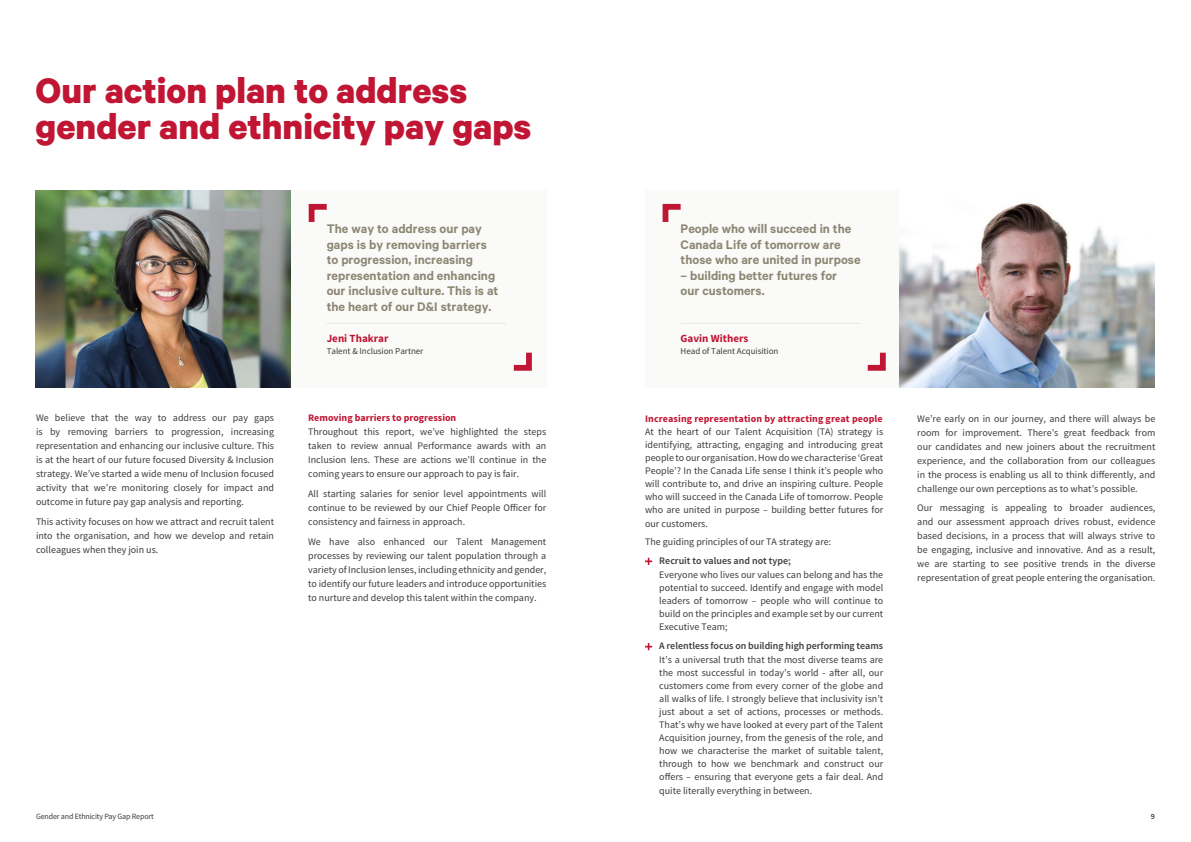
<style>
.page{position:relative;width:1191px;height:842px;background:#fff}
.page>*{position:absolute;margin:0;border:0;box-sizing:border-box;transform-origin:0 0}
.t1{font:700 40px/36px "Calibre";color:#c01634}
.t2{font:600 14px/15.5px "Calibre";color:#8c8772}
.t3{font:700 11px "Source Sans Pro";color:#c01634}
.t4{font:10px/14px "Source Sans Pro";color:#3c3c3b;text-align:justify}
.t5{font:700 10px "Source Sans Pro";letter-spacing:.01em;color:#c01634}
.t6{font:600 10px "Source Sans Pro";color:#3c3c3b}
.t7{font:9px "Source Sans Pro";letter-spacing:-.005em;color:#3c3c3b}
.t8{font:8px "Source Sans Pro";letter-spacing:-.02em;color:#3c3c3b}
.t9{font:600 8px "Source Sans Pro";color:#3c3c3b}
</style>
<div class="page">
<img style="left:36px;top:190px;width:255px;height:198px">
<div style="left:291px;top:191px;width:255px;height:197px;background:#fafaf9"></div>
<div style="left:645px;top:191px;width:254px;height:197px;background:#fafaf9"></div>
<svg style="left:308px;top:203px;width:19px;height:19px"></svg>
<svg style="left:662px;top:203px;width:19px;height:19px"></svg>
<hr style="left:327px;top:323px;width:179px;height:1px;background:#e6e6e6">
<hr style="left:680px;top:323px;width:180px;height:1px;background:#e6e6e6">
<svg style="left:513px;top:352px;width:19px;height:19px"></svg>
<svg style="left:867px;top:352px;width:19px;height:19px"></svg>
<img style="left:899px;top:203px;width:256px;height:185px">
<svg style="left:645px;top:643px;width:7px;height:7px"></svg>
<svg style="left:645px;top:558px;width:7px;height:7px"></svg>
<h1 class="t1" style="left:36px;top:72px;width:497px">Our action plan to address gender and ethnicity pay gaps</h1>
<h2 class="t2" style="left:327px;top:220px;width:173px">The way to address our pay gaps is by removing barriers to progression, increasing representation and enhancing our inclusive culture. This is at the heart of our D&amp;I strategy.</h2>
<h2 class="t2" style="left:680px;top:220px;width:181px">People who will succeed in the<br>Canada Life of tomorrow are those who are united in purpose</h2>
<h2 class="t2" style="left:680px;top:267px;width:158px">– building better futures for our customers.</h2>
<p class="t4" style="left:36px;top:411px;width:240px">We believe that the way to address our pay gaps is by removing barriers to progression, increasing representation and enhancing our inclusive culture. This is at the heart of our future focused Diversity &amp; Inclusion strategy. We’ve started a wide menu of Inclusion focused activity that we’re monitoring closely for impact and outcome in future pay gap analysis and reporting.</p>
<p class="t4" style="left:36px;top:515px;width:240px">This activity focuses on how we attract and recruit talent into the organisation, and how we develop and retain colleagues when they join us.</p>
<p class="t3" style="left:327px;top:331px;width:63px">Jeni Thakrar</p>
<p class="t7" style="left:327px;top:346px;width:98px">Talent &amp; Inclusion Partner</p>
<p class="t5" style="left:308px;top:412px;width:150px">Removing barriers to progression</p>
<p class="t4" style="left:308px;top:425px;width:240px">Throughout this report, we’ve highlighted the steps taken to review annual Performance awards with an Inclusion lens. These are actions we’ll continue in the coming years to ensure our approach to pay is fair.</p>
<p class="t4" style="left:308px;top:487px;width:240px">All starting salaries for senior level appointments will continue to be reviewed by our Chief People Officer for consistency and fairness in approach.</p>
<p class="t4" style="left:308px;top:535px;width:240px">We have also enhanced our Talent Management processes by reviewing our talent population through a variety of Inclusion lenses, including ethnicity and gender, to identify our future leaders and introduce opportunities to nurture and develop this talent within the company.</p>
<p class="t3" style="left:680px;top:331px;width:69px">Gavin Withers</p>
<p class="t7" style="left:680px;top:346px;width:99px">Head of Talent Acquisition</p>
<p class="t5" style="left:645px;top:412px;width:239px">Increasing representation by attracting great people</p>
<p class="t4" style="left:645px;top:425px;width:240px;line-height:13px">At the heart of our Talent Acquisition (TA) strategy is identifying, attracting, engaging and introducing great people to our organisation. How do we characterise ‘Great People’? In the Canada Life sense I think it’s people who will contribute to, and drive an inspiring culture. People who will succeed in the Canada Life of tomorrow. People who are united in purpose – building better futures for</p>
<p class="t4" style="left:645px;top:515px;width:188px;line-height:18.2px">our customers.<br>The guiding principles of our TA strategy are:</p>
<p class="t6" style="left:659px;top:554px;width:133px">Recruit to values and not type;</p>
<p class="t4" style="left:659px;top:568px;width:225px;line-height:13.1px">Everyone who lives our values can belong and has the potential to succeed. Identify and engage with model leaders of tomorrow – people who will continue to build on the principles and example set by our current Executive Team;</p>
<p class="t6" style="left:659px;top:640px;width:225px">A relentless focus on building high performing teams</p>
<p class="t4" style="left:659px;top:653px;width:225px;line-height:13px">It’s a universal truth that the most diverse teams are the most successful in today’s world - after all, our customers come from every corner of the globe and all walks of life. I strongly believe that inclusivity isn’t just about a set of actions, processes or methods.<br>That’s why we have looked at every part of the Talent Acquisition journey, from the genesis of the role, and how we characterise the market of suitable talent, through to how we benchmark and construct our offers – ensuring that everyone gets a fair deal. And</p>
<p class="t4" style="left:659px;top:784px;width:154px">quite literally everything in between.</p>
<p class="t4" style="left:917px;top:411px;width:240px">We’re early on in our journey, and there will always be room for improvement. There’s great feedback from our candidates and new joiners about the recruitment experience, and the collaboration from our colleagues in the process is enabling us all to think differently, and challenge our own perceptions as to what’s possible.</p>
<p class="t4" style="left:917px;top:501px;width:240px">Our messaging is appealing to broader audiences, and our assessment approach drives robust, evidence based decisions, in a process that will always strive to be engaging, inclusive and innovative. And as a result, we are starting to see positive trends in the diverse representation of great people entering the organisation.</p>
<p class="t8" style="left:36px;top:811px;width:119px">Gender and Ethnicity Pay Gap Report</p>
<p class="t9" style="left:1150px;top:811px;width:6px">9</p>
</div>
